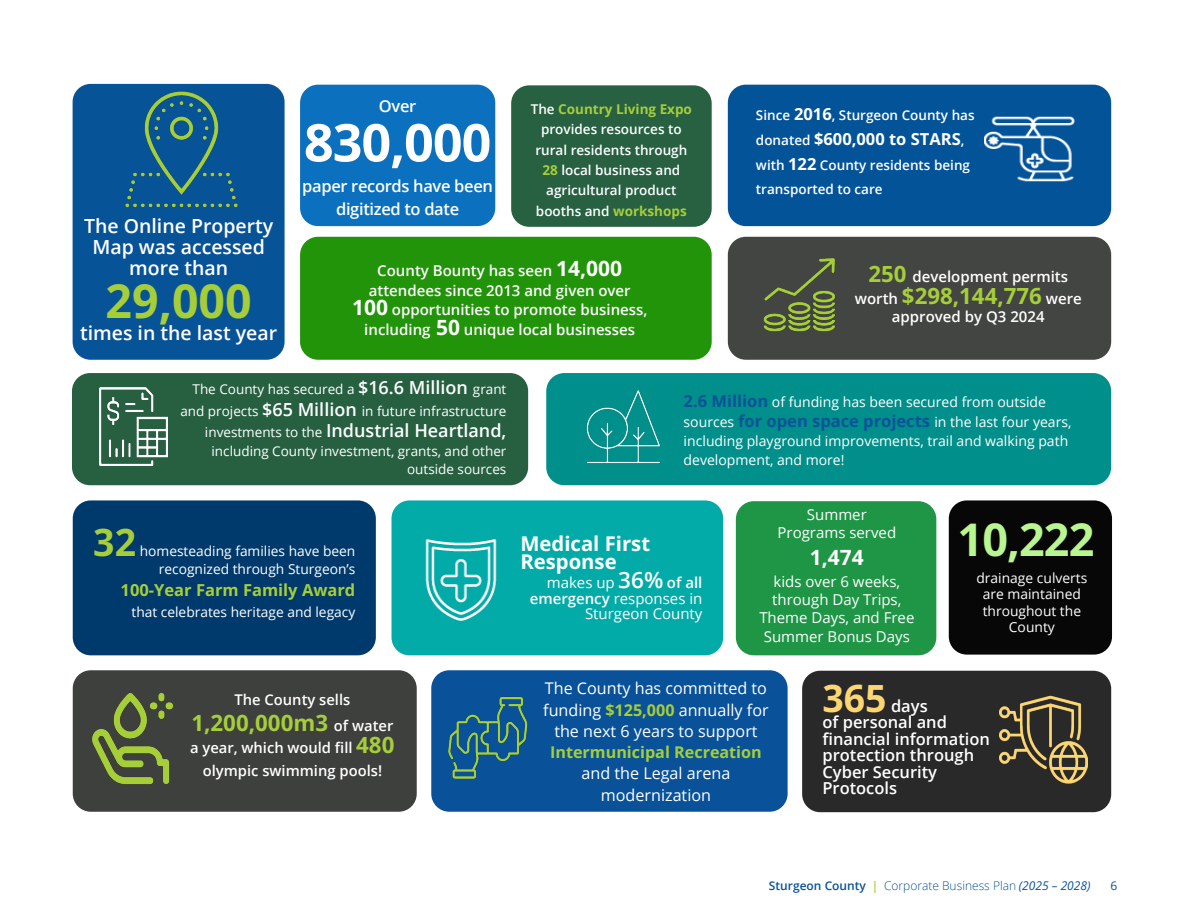
<style>
.page{position:relative;width:1188px;height:918px;background:#fff}
.page>*{position:absolute;margin:0;border:0;box-sizing:border-box;transform-origin:0 0}
.t1{font:700 52.2px "Open Sans";letter-spacing:-.02em;color:#fff}
.t2{font:700 46.5px "Open Sans";color:#a6ce39}
.t3{font:700 45px "Open Sans";color:#b9f590}
.t4{font:700 37.5px "Open Sans";color:#fcd672}
.t5{font:700 37.5px "Open Sans";color:#a6ce3b}
.t6{font:700 22.35px "Open Sans";color:#a6ce39}
.t7{font:700 22.2px "Open Sans";color:#a6ce39}
.t8{font:700 21px "Open Sans";color:#fff}
.t9{font:700 20.25px/18px "Open Sans";color:#fff}
.t10{font:600 19.5px/21px "Open Sans";color:#fff;text-align:center}
.t11{font:600 18px "Open Sans";color:#fff}
.t12{font:600 16.5px/16.5px "Open Sans";color:#fff}
.t13{font:600 16.5px/22.5px "Open Sans";letter-spacing:-.02em;color:#fff;text-align:center}
.t14{font:700 16.5px "Open Sans";color:#fff}
.t15{font:700 16.5px "Open Sans";color:#a6ce3b}
.t16{font:16.2px/21.3px "Open Sans";color:#fff;text-align:center}
.t17{font:600 15px/19.5px "Open Sans";color:#fff;text-align:center}
.t18{font:15px/18.1px "Open Sans";color:#fff;text-align:center}
.t19{font:600 14.7px/22.5px "Open Sans";color:#fff;text-align:center}
.t20{font:13.95px/19.2px "Open Sans";color:#fff}
.t21{font:13.8px/16.6px "Open Sans";color:#fff;text-align:right}
.t22{font:600 13.5px/20.4px "Open Sans";color:#fff}
.t23{font:13.5px/21.5px "Open Sans";color:#fff;text-align:right}
.t24{font:300 12px "Open Sans";color:#095299}
.t25{font:12px "Open Sans";color:#095299}
.s1{font-weight:700;color:#a6ce3b}
.s2{font-weight:700;font-size:21px}
.s3{font-weight:700;font-size:16.5px}
.s4{font-weight:600;font-size:13.5px}
.s5{font-weight:700;font-size:22.2px;color:#a6ce39}
.s6{font-weight:600;font-size:15px;color:#fff}
.s7{font-weight:600;font-size:18px}
.s8{font-weight:400;font-size:13.5px}
.s9{font-weight:600;font-size:14.7px;color:#fff}
.s10{font-weight:700;font-size:22.35px;color:#a6ce39}
.s11{font-weight:700;font-size:16.5px;color:#095299}
.s12{font-weight:700;color:#a6ce39}
.s13{font-weight:600;font-size:22.5px}
.s14{font-weight:600}
.s15{font-family:"Myriad Pro";font-weight:600;color:#a6ce39}
.s16{font-weight:400;font-style:italic}
</style>
<div class="page">
<div style="left:300px;top:237px;width:412px;height:123px;background:#229409;border-radius:18px"></div>
<div style="left:300px;top:85px;width:195px;height:141px;background:#0b71bf;border-radius:18px"></div>
<div style="left:73px;top:84px;width:212px;height:276px;background:#075398;border-radius:18px"></div>
<div style="left:73px;top:500px;width:303px;height:155px;background:#00396b;border-radius:18px"></div>
<div style="left:728px;top:85px;width:383px;height:141px;background:#035399;border-radius:18px"></div>
<div style="left:546px;top:373px;width:565px;height:112px;background:#008f8a;border-radius:18px"></div>
<div style="left:728px;top:237px;width:383px;height:123px;background:#434542;border-radius:18px"></div>
<div style="left:392px;top:500px;width:331px;height:155px;background:#03aba8;border-radius:18px"></div>
<div style="left:802px;top:671px;width:309px;height:141px;background:#292929;border-radius:18px"></div>
<div style="left:73px;top:670px;width:344px;height:142px;background:#3e403d;border-radius:18px"></div>
<div style="left:736px;top:501px;width:200px;height:154px;background:#1f9646;border-radius:18px"></div>
<div style="left:431px;top:670px;width:357px;height:142px;background:#095299;border-radius:18px"></div>
<div style="left:72px;top:373px;width:456px;height:112px;background:#266041;border-radius:18px"></div>
<div style="left:949px;top:500px;width:163px;height:155px;background:#080707;border-radius:18px"></div>
<div style="left:511px;top:85px;width:201px;height:142px;background:#276142;border-radius:18px"></div>
<img style="left:125px;top:91px;width:113px;height:117px">
<img style="left:984px;top:116px;width:91px;height:66px">
<img style="left:100px;top:388px;width:68px;height:78px">
<img style="left:425px;top:539px;width:72px;height:82px">
<img style="left:92px;top:693px;width:81px;height:91px">
<img style="left:586px;top:390px;width:74px;height:74px">
<img style="left:999px;top:695px;width:89px;height:89px">
<img style="left:763px;top:259px;width:72px;height:73px">
<img style="left:448px;top:696px;width:80px;height:83px">
<p class="t10" style="left:84px;top:215px;width:191px">The Online Property<br>Map was accessed more than</p>
<p class="t2" style="left:106px;top:269px;width:148px">29,000</p>
<p class="t10" style="left:80px;top:322px;width:199px">times in the last year</p>
<p class="t12" style="left:379px;top:97px;width:39px">Over</p>
<p class="t1" style="left:304px;top:107px;width:189px">830,000</p>
<p class="t13" style="left:302px;top:175px;width:192px">paper records have been digitized to date</p>
<p class="t22" style="left:531px;top:98px;width:163px;text-align:center">The <span class="s1">Country Living Expo </span>provides resources to rural residents through<br><span class="s1">28</span> local business and agricultural product booths and <span class="s1">workshops</span></p>
<p class="t17" style="left:352px;top:261px;width:297px">County Bounty has seen <span class="s2">14,000 </span>attendees since 2013 and given over <span class="s2">100</span> opportunities to promote business, including <span class="s2">50</span> unique local businesses</p>
<p class="t22" style="left:756px;top:105px;width:220px">Since <span class="s3">2016</span>, Sturgeon County has</p>
<p class="t14" style="left:756px;top:128px;width:210px"><span class="s4">donated</span> $600,000 to STARS<span class="s4">,</span></p>
<p class="t22" style="left:756px;top:152px;width:216px;line-height:24.8px">with <span class="s3">122</span> County residents being transported to care</p>
<p class="t17" style="left:868px;top:267px;width:201px"><span class="s5">250</span> development permits</p>
<p class="t7" style="left:855px;top:281px;width:229px"><span class="s6">worth</span> $298,144,776 <span class="s6">were</span></p>
<p class="t17" style="left:892px;top:306px;width:154px">approved by Q3 2024</p>
<p class="t23" style="left:180px;top:378px;width:328px">The County has secured a <span class="s7">$16.6 Million</span> grant and projects <span class="s7">$65 Million</span> in future infrastructure</p>
<p class="t11" style="left:205px;top:418px;width:303px"><span class="s8">investments to the</span> Industrial Heartland,</p>
<p class="t23" style="left:212px;top:441px;width:296px;line-height:18.5px">including County investment, grants, and other outside sources</p>
<p class="t5" style="left:93px;top:516px;width:44px">32</p>
<p class="t21" style="left:140px;top:541px;width:217px;line-height:18.1px">homesteading families have been recognized through Sturgeon’s</p>
<p class="t15" style="left:121px;top:579px;width:236px">100-Year Farm Family Award</p>
<p class="t21" style="left:131px;top:603px;width:225px">that celebrates heritage and legacy</p>
<p class="t19" style="left:234px;top:688px;width:117px">The County sells</p>
<p class="t6" style="left:191px;top:707px;width:203px">1,200,000m3 <span class="s9">of water</span></p>
<p class="t19" style="left:190px;top:736px;width:206px">a year, which would fill <span class="s10">480 </span>olympic swimming pools!</p>
<p class="t20" style="left:684px;top:392px;width:389px"><span class="s11">2.6 Million</span> of funding has been secured from outside sources <span class="s11">for open space projects</span> in the last four years, including playground improvements, trail and walking path development, and more!</p>
<p class="t18" style="left:778px;top:505px;width:120px">Summer<br>Programs served</p>
<p class="t8" style="left:810px;top:543px;width:56px">1,474</p>
<p class="t18" style="left:759px;top:572px;width:157px">kids over 6 weeks, through Day Trips,<br>Theme Days, and Free<br>Summer Bonus Days</p>
<p class="t16" style="left:543px;top:677px;width:227px">The County has committed to funding <span class="s12">$125,000</span> annually for the next 6 years to support<br><span class="s12">Intermunicipal Recreation </span>and the Legal arena modernization</p>
<p class="t3" style="left:958px;top:509px;width:139px">10,222</p>
<p class="t21" style="left:976px;top:569px;width:112px;text-align:center">drainage culverts are maintained throughout the<br>County</p>
<p class="t9" style="left:520px;top:534px;width:131px">Medical First<br>Response</p>
<p class="t18" style="left:530px;top:575px;width:174px;line-height:15.5px;text-align:right">makes up <span class="s13">36%</span> <span class="s14">of all emergency</span> responses in<br>Sturgeon County</p>
<p class="t4" style="left:822px;top:673px;width:66px">365</p>
<p class="t12" style="left:822px;top:697px;width:169px;text-indent:69px">days<br>of personal and financial information protection through<br>Cyber Security<br>Protocols</p>
<p class="t24" style="left:769px;top:877px;width:323px"><span class="s14">Sturgeon County</span> <span class="s15">|</span> Corporate Business Plan <span class="s16">(2025 – 2028)</span></p>
<p class="t25" style="left:1111px;top:877px;width:8px">6</p>
</div>
